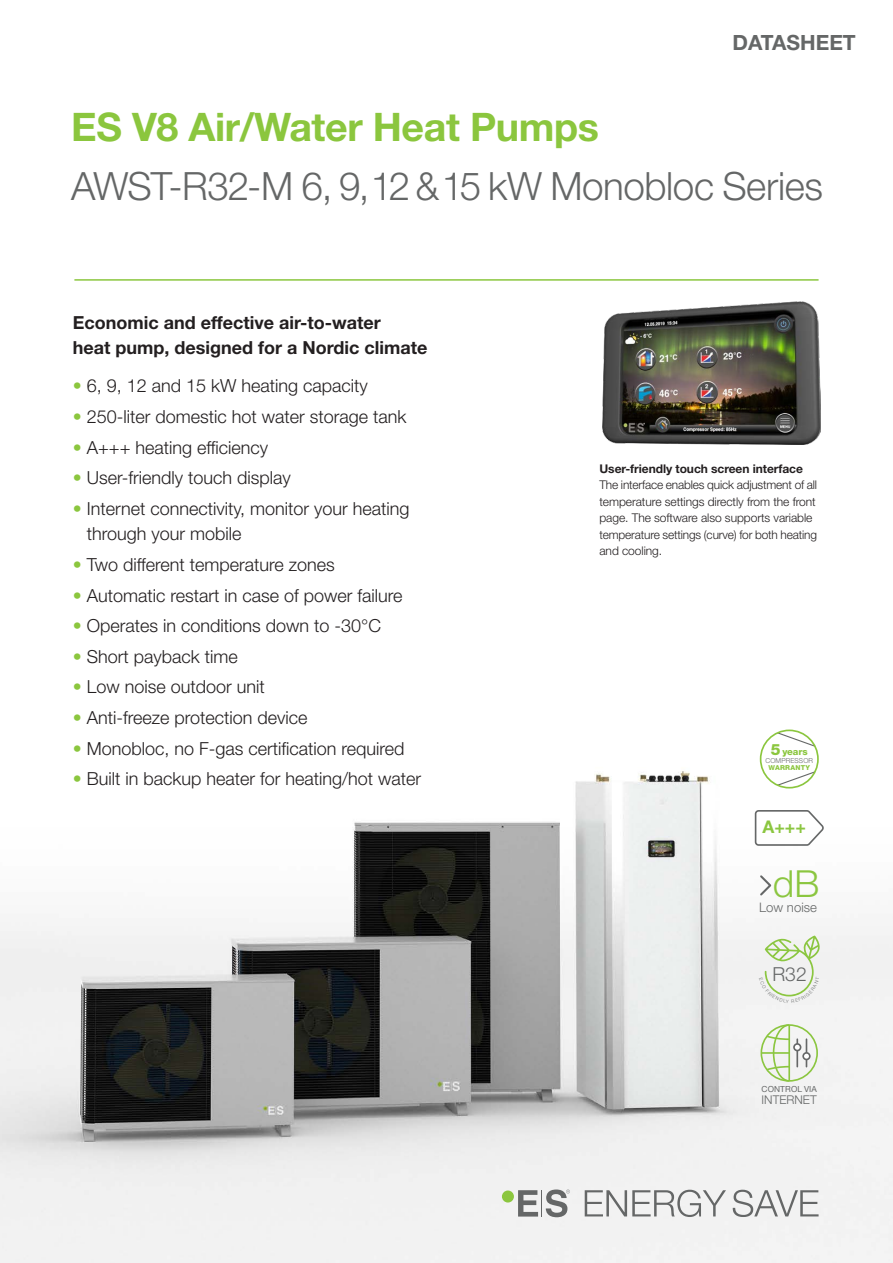
<style>
.page{position:relative;width:893px;height:1263px;background:#fff}
.page>*{position:absolute;margin:0;border:0;box-sizing:border-box;transform-origin:0 0}
.t1{font:700 39.45px "Helvetica Neue LT Std";letter-spacing:-.01em;color:#8bc63e}
.t2{font:300 39px "Helvetica Neue LT Std";letter-spacing:-.01em;color:#656767}
.t3{font:300 37.35px "Helvetica Neue LT Std";color:#8bc640}
.t4{font:700 21px "Helvetica Neue LT Std";color:#656767}
.t5{font:300 19.35px "Helvetica Neue LT Std";color:#656767}
.t6{font:300 18px/25.5px "Helvetica Neue LT Std";color:#231f20}
.t7{font:700 18px/25.5px "Helvetica Neue LT Std";color:#231f20}
.t8{font:700 17.55px "Helvetica Neue LT Std";color:#8bc640}
.t9{font:300 13.2px "Helvetica Neue LT Std";color:#656767}
.Bröd{font:300 12px "Helvetica Neue LT Std";letter-spacing:-.015em;color:#231f20}
.Bröd-2{font:700 12px "Helvetica Neue LT Std";letter-spacing:-.005em;color:#231f20}
.t10{font:300 12px "Helvetica Neue";letter-spacing:.005em;color:#656767}
.t11{font:800 9.45px "Helvetica Neue LT Std";letter-spacing:-.005em;color:#8bc63e}
.t12{font:8.4px "Helvetica Neue";letter-spacing:.015em;color:#656767}
.t13{font:300 6.75px/7.1px "Helvetica Neue LT Std";letter-spacing:.02em;color:#656767;text-align:center}
.s1{color:#8bc63e}
.s2{font-size:15.45px}
.s3{font-weight:800;color:#8bc63e}
</style>
<div class="page">
<img style="left:0;top:390px;width:893px;height:873px">
<svg style="left:770px;top:730px;width:48px;height:18px"></svg>
<svg style="left:769px;top:769px;width:49px;height:19px"></svg>
<div style="left:760px;top:729px;width:59px;height:59px;border:2px solid #8bc63e;border-radius:50%"></div>
<svg style="left:755px;top:810px;width:69px;height:36px"></svg>
<svg style="left:759px;top:873px;width:14px;height:24px"></svg>
<div style="left:760px;top:1024px;width:58px;height:58px;border:2px solid #8bc640;border-radius:50%"></div>
<hr style="left:761px;top:1052px;width:28px;height:2px;background:#8bc640">
<svg style="left:765px;top:1024px;width:26px;height:58px"></svg>
<hr style="left:796px;top:1039px;width:2px;height:28px;background:#656767">
<div style="left:794px;top:1044px;width:7px;height:6px;background:#fff;border-radius:50%"></div>
<div style="left:793px;top:1043px;width:8px;height:8px;border:2px solid #656767;border-radius:50%"></div>
<svg style="left:806px;top:1039px;width:1px;height:28px"></svg>
<div style="left:803px;top:1053px;width:7px;height:6px;background:#fff;border-radius:50%"></div>
<div style="left:802px;top:1052px;width:9px;height:8px;border:2px solid #656767;border-radius:50%"></div>
<hr style="left:74px;top:279px;width:745px;height:2px;background:#8bc63e">
<div style="left:502px;top:1190px;width:12px;height:12px;background:#8bc63e;border-radius:50%"></div>
<svg style="left:518px;top:1189px;width:52px;height:28px"></svg>
<svg style="left:585px;top:1190px;width:234px;height:27px"></svg>
<img style="left:603px;top:301px;width:218px;height:143px">
<svg style="left:759px;top:936px;width:61px;height:67px"></svg>
<p class="t4" style="left:732px;top:30px;width:125px">DATASHEET</p>
<p class="t1" style="left:71px;top:102px;width:529px">ES V8 Air/Water Heat Pumps</p>
<p class="t2" style="left:71px;top:162px;width:753px">AWST-R32-M 6, 9, 12 &amp; 15 kW Monobloc Series</p>
<p class="t7" style="left:73px;top:309px;width:356px">Economic and effective air-to-water<br>heat pump, designed for a Nordic climate</p>
<p class="t6" style="left:73px;top:373px;width:297px"><span class="s1">•</span> 6, 9, 12 and 15 kW heating capacity</p>
<p class="t6" style="left:73px;top:403px;width:335px"><span class="s1">•</span> 250-liter domestic hot water storage tank</p>
<p class="t6" style="left:73px;top:434px;width:197px"><span class="s1">•</span> A+++ heating efficiency</p>
<p class="t6" style="left:73px;top:465px;width:220px"><span class="s1">•</span> User-friendly touch display</p>
<p class="t6" style="left:87px;top:495px;width:324px;text-indent:-14px"><span class="s1">•</span> Internet connectivity, monitor your heating through your mobile</p>
<p class="t6" style="left:73px;top:551px;width:264px"><span class="s1">•</span> Two different temperature zones</p>
<p class="t6" style="left:73px;top:582px;width:331px"><span class="s1">•</span> Automatic restart in case of power failure</p>
<p class="t6" style="left:73px;top:613px;width:310px"><span class="s1">•</span> Operates in conditions down to -30°C</p>
<p class="t6" style="left:73px;top:643px;width:167px"><span class="s1">•</span> Short payback time</p>
<p class="t6" style="left:73px;top:674px;width:194px"><span class="s1">•</span> Low noise outdoor unit</p>
<p class="t6" style="left:73px;top:704px;width:236px"><span class="s1">•</span> Anti-freeze protection device</p>
<p class="t6" style="left:73px;top:735px;width:333px"><span class="s1">•</span> Monobloc, no F-gas certification required</p>
<p class="t6" style="left:73px;top:766px;width:350px"><span class="s1">•</span> Built in backup heater for heating/hot water</p>
<p class="Bröd-2" style="left:599px;top:461px;width:205px">User-friendly touch screen interface</p>
<p class="Bröd" style="left:599px;top:478px;width:219px">The interface enables quick adjustment of all</p>
<p class="Bröd" style="left:599px;top:494px;width:218px">temperature settings directly from the front</p>
<p class="Bröd" style="left:599px;top:511px;width:214px">page. The software also supports variable</p>
<p class="Bröd" style="left:599px;top:527px;width:219px">temperature settings (curve) for both heating</p>
<p class="Bröd" style="left:599px;top:544px;width:64px">and cooling.</p>
<p class="t11" style="left:771px;top:746px;width:39px"><span class="s2">5</span> years</p>
<p class="t13" style="left:765px;top:757px;width:49px">COMPRESSOR<br><span class="s3">WARRANTY</span></p>
<p class="t8" style="left:762px;top:816px;width:45px">A+++</p>
<p class="t3" style="left:773px;top:861px;width:48px">dB</p>
<p class="t9" style="left:759px;top:899px;width:59px">Low noise</p>
<p class="t5" style="left:772px;top:962px;width:36px">R32</p>
<p class="t12" style="left:761px;top:1083px;width:57px">CONTROL VIA</p>
<p class="t10" style="left:762px;top:1090px;width:57px">INTERNET</p>
</div>
